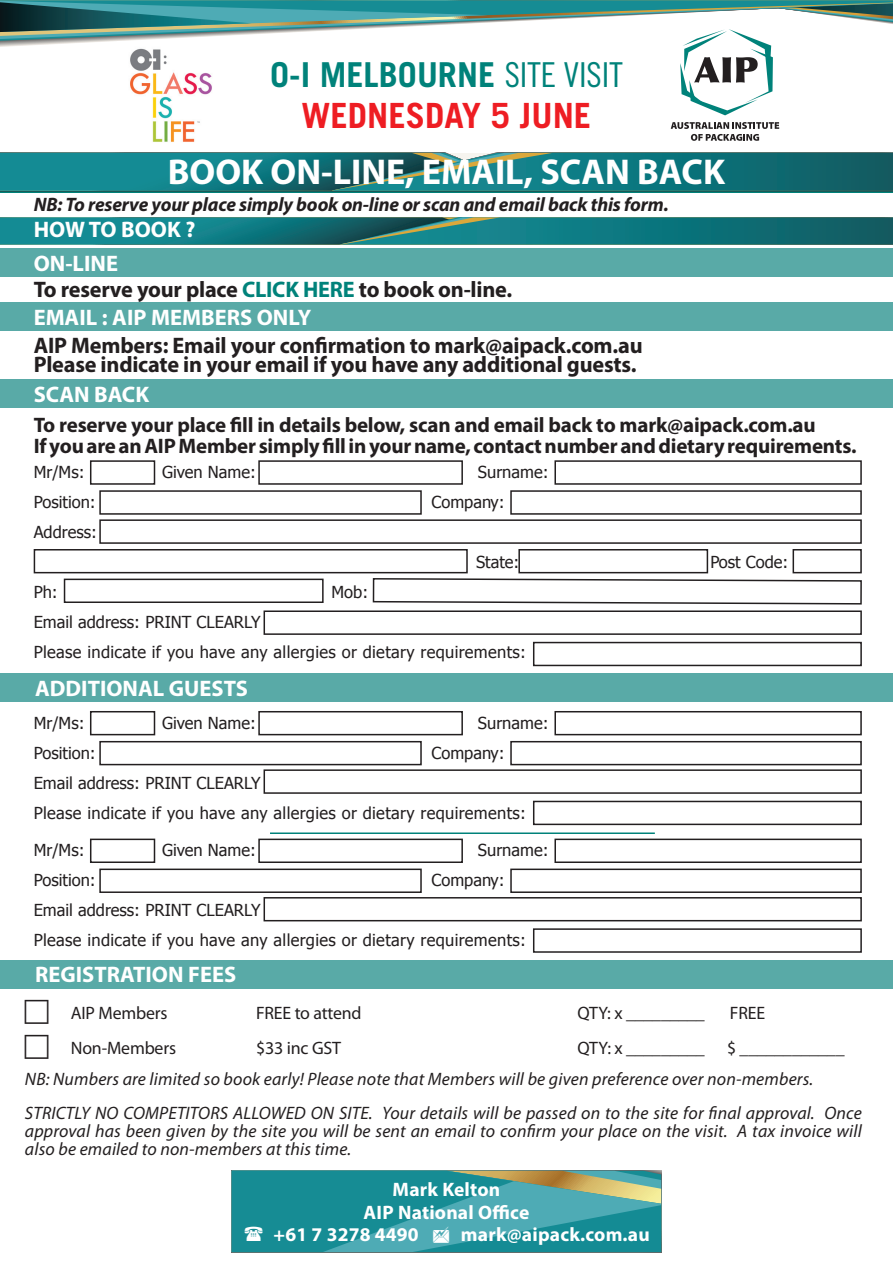
<style>
.page{position:relative;width:893px;height:1263px;background:#fff}
.page>*{position:absolute;margin:0;border:0;box-sizing:border-box;transform-origin:0 0}
.t1{font:700 36px "Myriad Pro";color:#fff}
.t2{font:700 34.8px "Trade Gothic";color:#ee1d23}
.t3{font:700 34.35px "Trade Gothic";color:#00827a}
.t4{font:700 22.5px/19.5px "Myriad Pro";letter-spacing:-.01em;color:#231f20}
.t5{font:700 22.5px/33.5px "Myriad Pro";color:#fff}
.t6{font:700 21px/21px "Myriad Pro";letter-spacing:-.01em;color:#231f20}
.t7{font:italic 700 19.5px "Myriad Pro";letter-spacing:-.01em;color:#231f20}
.t8{font:700 19.5px "Myriad Pro";letter-spacing:.01em;color:#fff}
.t9{font:italic 18px/34.7px "Myriad Pro";letter-spacing:.01em;color:#231f20}
.t10{font:18px "Myriad Pro";letter-spacing:-.01em;color:#231f20}
.t11{font:16.5px/30px "Tahoma";letter-spacing:.02em;color:#231f20}
.t12{font:16.5px "Tahoma";color:#231f20}
.s1{font-family:"Trade Gothic Cond Eighteen";font-weight:400}
.s2{color:#00827a}
</style>
<div class="page">
<hr style="left:270px;top:832px;width:385px;height:2px;background:#00827a">
<div style="left:90px;top:460px;width:65px;height:25px;border:2px solid #231f20"></div>
<div style="left:90px;top:711px;width:65px;height:24px;border:2px solid #231f20"></div>
<div style="left:90px;top:839px;width:65px;height:24px;border:2px solid #231f20"></div>
<div style="left:258px;top:460px;width:205px;height:25px;border:2px solid #231f20"></div>
<div style="left:258px;top:711px;width:205px;height:24px;border:2px solid #231f20"></div>
<div style="left:258px;top:839px;width:205px;height:24px;border:2px solid #231f20"></div>
<div style="left:99px;top:490px;width:323px;height:25px;border:2px solid #231f20"></div>
<div style="left:99px;top:741px;width:323px;height:24px;border:2px solid #231f20"></div>
<div style="left:99px;top:868px;width:323px;height:25px;border:2px solid #231f20"></div>
<div style="left:64px;top:579px;width:260px;height:24px;border:2px solid #231f20"></div>
<svg style="left:372px;top:578px;width:490px;height:27px"></svg>
<div style="left:34px;top:549px;width:434px;height:24px;border:2px solid #231f20"></div>
<div style="left:264px;top:610px;width:598px;height:25px;border:2px solid #231f20"></div>
<div style="left:264px;top:769px;width:598px;height:25px;border:2px solid #231f20"></div>
<div style="left:264px;top:897px;width:598px;height:24px;border:2px solid #231f20"></div>
<div style="left:533px;top:642px;width:329px;height:24px;border:2px solid #231f20"></div>
<div style="left:533px;top:801px;width:329px;height:24px;border:2px solid #231f20"></div>
<div style="left:533px;top:928px;width:329px;height:25px;border:2px solid #231f20"></div>
<div style="left:518px;top:549px;width:190px;height:24px;border:2px solid #231f20"></div>
<div style="left:793px;top:549px;width:69px;height:24px;border:2px solid #231f20"></div>
<div style="left:510px;top:490px;width:352px;height:25px;border:2px solid #231f20"></div>
<div style="left:510px;top:741px;width:352px;height:24px;border:2px solid #231f20"></div>
<div style="left:510px;top:868px;width:352px;height:25px;border:2px solid #231f20"></div>
<div style="left:99px;top:519px;width:763px;height:25px;border:2px solid #231f20"></div>
<div style="left:554px;top:460px;width:308px;height:25px;border:2px solid #231f20"></div>
<div style="left:554px;top:711px;width:308px;height:24px;border:2px solid #231f20"></div>
<div style="left:554px;top:839px;width:308px;height:24px;border:2px solid #231f20"></div>
<svg style="left:0;top:217px;width:893px;height:28px;background:#18787c"></svg>
<div style="left:0;top:153px;width:893px;height:39px;background:#1a5b57"></div>
<svg style="left:0;top:153px;width:893px;height:38px;background:#17787d"></svg>
<div style="left:0;top:960px;width:893px;height:28px;background:#59aaa7"></div>
<div style="left:0;top:674px;width:893px;height:28px;background:#59aaa7"></div>
<div style="left:0;top:379px;width:893px;height:29px;background:#59aaa7"></div>
<div style="left:0;top:248px;width:893px;height:29px;background:#59aaa7"></div>
<div style="left:0;top:303px;width:893px;height:28px;background:#59aaa7"></div>
<svg style="left:0;top:0;width:893px;height:115px"></svg>
<svg style="left:671px;top:122px;width:108px;height:19px"></svg>
<img style="left:117px;top:41px;width:108px;height:101px">
<svg style="left:232px;top:1171px;width:429px;height:81px;background:#34979a"></svg>
<h3 class="t3" style="left:270px;top:54px;width:354px">O-I MELBOURNE <span class="s1">SITE VISIT</span></h3>
<h2 class="t2" style="left:302px;top:94px;width:291px">WEDNESDAY 5 JUNE</h2>
<h1 class="t1" style="left:168px;top:148px;width:559px">BOOK ON-LINE, EMAIL, SCAN BACK</h1>
<p class="t7" style="left:34px;top:192px;width:636px">NB: To reserve your place simply book on-line or scan and email back this form.</p>
<p class="t5" style="left:34px;top:212px;width:163px">HOW TO BOOK ?<br>ON-LINE</p>
<p class="t5" style="left:34px;top:300px;width:279px">EMAIL : AIP MEMBERS ONLY</p>
<p class="t4" style="left:34px;top:279px;width:480px">To reserve your place <span class="s2">CLICK HERE</span> to book on-line.</p>
<p class="t4" style="left:34px;top:335px;width:610px">AIP Members: Email your confirmation to mark@aipack.com.au<br>Please indicate in your email if you have any additional guests.</p>
<p class="t5" style="left:34px;top:377px;width:117px">SCAN BACK</p>
<p class="t6" style="left:34px;top:413px;width:824px">To reserve your place fill in details below, scan and email back to mark@aipack.com.au<br>If you are an AIP Member simply fill in your name, contact number and dietary requirements.</p>
<p class="t12" style="left:34px;top:461px;width:52px">Mr/Ms:</p>
<p class="t12" style="left:162px;top:461px;width:95px">Given Name:</p>
<p class="t12" style="left:478px;top:461px;width:72px">Surname:</p>
<p class="t12" style="left:34px;top:491px;width:64px">Position:</p>
<p class="t12" style="left:432px;top:491px;width:75px">Company:</p>
<p class="t12" style="left:34px;top:521px;width:65px">Address:</p>
<p class="t12" style="left:476px;top:551px;width:45px">State:</p>
<p class="t12" style="left:710px;top:551px;width:79px">Post Code:</p>
<p class="t12" style="left:34px;top:581px;width:26px">Ph:</p>
<p class="t12" style="left:332px;top:581px;width:38px">Mob:</p>
<p class="t11" style="left:34px;top:606px;width:494px">Email address: PRINT CLEARLY<br>Please indicate if you have any allergies or dietary requirements:</p>
<p class="t5" style="left:35px;top:671px;width:214px">ADDITIONAL GUESTS</p>
<p class="t12" style="left:34px;top:712px;width:52px">Mr/Ms:</p>
<p class="t12" style="left:162px;top:712px;width:95px">Given Name:</p>
<p class="t12" style="left:478px;top:712px;width:72px">Surname:</p>
<p class="t12" style="left:34px;top:742px;width:64px">Position:</p>
<p class="t12" style="left:432px;top:742px;width:75px">Company:</p>
<p class="t11" style="left:34px;top:767px;width:494px">Email address: PRINT CLEARLY<br>Please indicate if you have any allergies or dietary requirements:</p>
<p class="t12" style="left:34px;top:839px;width:52px">Mr/Ms:</p>
<p class="t12" style="left:162px;top:839px;width:95px">Given Name:</p>
<p class="t12" style="left:478px;top:839px;width:72px">Surname:</p>
<p class="t12" style="left:34px;top:869px;width:64px">Position:</p>
<p class="t12" style="left:432px;top:869px;width:75px">Company:</p>
<p class="t11" style="left:34px;top:895px;width:494px">Email address: PRINT CLEARLY<br>Please indicate if you have any allergies or dietary requirements:</p>
<p class="t5" style="left:35px;top:957px;width:203px">REGISTRATION FEES</p>
<p class="t10" style="left:71px;top:1001px;width:98px">AIP Members</p>
<p class="t10" style="left:256px;top:1001px;width:107px">FREE to attend</p>
<p class="t10" style="left:578px;top:1001px;width:129px">QTY: x _________</p>
<p class="t10" style="left:730px;top:1001px;width:37px">FREE</p>
<p class="t10" style="left:71px;top:1037px;width:107px">Non-Members</p>
<p class="t10" style="left:256px;top:1037px;width:87px">$33 inc GST</p>
<p class="t10" style="left:578px;top:1037px;width:268px">QTY: x _________ $ ____________</p>
<p class="t9" style="left:25px;top:1061px;width:838px">NB: Numbers are limited so book early! Please note that Members will be given preference over non-members.<br>STRICTLY NO COMPETITORS ALLOWED ON SITE. Your details will be passed on to the site for final approval. Once</p>
<p class="t9" style="left:25px;top:1122px;width:838px;line-height:18px">approval has been given by the site you will be sent an email to confirm your place on the visit. A tax invoice will also be emailed to non-members at this time.</p>
<p class="t8" style="left:393px;top:1177px;width:109px">Mark Kelton</p>
<p class="t8" style="left:364px;top:1199px;width:167px">AIP National Office</p>
<p class="t8" style="left:274px;top:1222px;width:147px">+61 7 3278 4490</p>
<p class="t8" style="left:461px;top:1222px;width:190px">mark@aipack.com.au</p>
</div>
